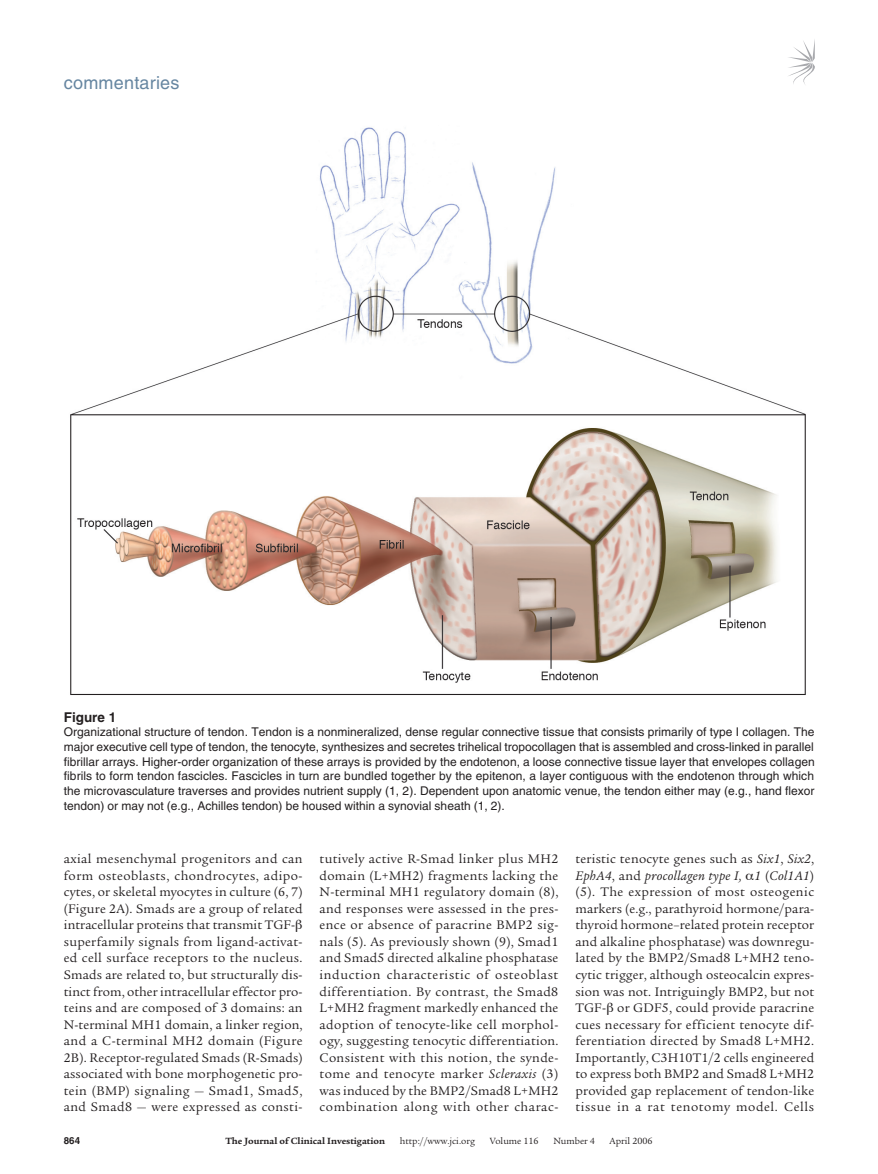
<style>
.page{position:relative;width:878px;height:1174px;background:#fff}
.page>*{position:absolute;margin:0;border:0;box-sizing:border-box;transform-origin:0 0}
.t1{font:18px "Helvetica LT Std";letter-spacing:.01em;color:#6686a1}
.t2{font:13.5px/16.5px "Legacy Serif Std";letter-spacing:.015em;color:#231f20;text-align:justify}
.t3{font:700 13.5px "Helvetica LT Std";color:#231f20}
.t4{font:12px/14.7px "Helvetica LT Std";color:#231f20;text-align:justify}
.t5{font:9.75px "Legacy Serif Std";color:#231f20}
.t6{font:700 9.75px "Legacy Serif Std";color:#231f20}
.t7{font:700 9.75px "Helvetica LT Std";color:#231f20}
.s1{font-style:italic}
</style>
<div class="page">
<svg style="left:788px;top:41px;width:26px;height:43px"></svg>
<img style="left:70px;top:127px;width:736px;height:568px">
<h1 class="t1" style="left:64px;top:72px;width:117px">commentaries</h1>
<p class="t3" style="left:64px;top:708px;width:54px">Figure 1</p>
<p class="t4" style="left:64px;top:725px;width:752px">Organizational structure of tendon. Tendon is a nonmineralized, dense regular connective tissue that consists primarily of type I collagen. The major executive cell type of tendon, the tenocyte, synthesizes and secretes trihelical tropocollagen that is assembled and cross-linked in parallel fibrillar arrays. Higher-order organization of these arrays is provided by the endotenon, a loose connective tissue layer that envelopes collagen fibrils to form tendon fascicles. Fascicles in turn are bundled together by the epitenon, a layer contiguous with the endotenon through which the microvasculature traverses and provides nutrient supply (1, 2). Dependent upon anatomic venue, the tendon either may (e.g., hand flexor tendon) or may not (e.g., Achilles tendon) be housed within a synovial sheath (1, 2).</p>
<p class="t2" style="left:64px;top:851px;width:240px;text-align:left">axial mesenchymal progenitors and can form osteoblasts, chondrocytes, adipo&shy;cytes, or skeletal myocytes in culture (6, 7) (Figure 2A). Smads are a group of related intracellular proteins that transmit TGF&shy;superfamily signals from ligand-activat&shy;ed cell surface receptors to the nucleus.<br>Smads are related to, but structurally dis&shy;tinct from, other intracellular effector pro&shy;teins and are composed of 3 domains: an N-terminal MH1 domain, a linker region, and a C-terminal MH2 domain (Figure 2B). Receptor-regulated Smads (R-Smads) associated with bone morphogenetic pro&shy;tein (BMP) signaling — Smad1, Smad5, and Smad8 — were expressed as consti-</p>
<p class="t2" style="left:319px;top:851px;width:240px">tutively active R-Smad linker plus MH2 domain (L+MH2) fragments lacking the N-terminal MH1 regulatory domain (8), and responses were assessed in the pres&shy;ence or absence of paracrine BMP2 sig&shy;nals (5). As previously shown (9), Smad1 and Smad5 directed alkaline phosphatase induction characteristic of osteoblast differentiation. By contrast, the Smad8<br>L+MH2 fragment markedly enhanced the adoption of tenocyte-like cell morphol&shy;ogy, suggesting tenocytic differentiation.<br>Consistent with this notion, the synde&shy;tome and tenocyte marker <span class="s1">Scleraxis</span> (3) was induced by the BMP2/Smad8 L+MH2 combination along with other charac-</p>
<p class="t2" style="left:575px;top:851px;width:240px">teristic tenocyte genes such as <span class="s1">Six1</span>, <span class="s1">Six2</span>, <span class="s1">EphA4</span>, and <span class="s1">procollagen type I, 1</span> (<span class="s1">Col1A1</span>) (5). The expression of most osteogenic markers (e.g., parathyroid hormone/para&shy;thyroid hormone–related protein receptor and alkaline phosphatase) was downregu&shy;lated by the BMP2/Smad8 L+MH2 teno&shy;cytic trigger, although osteocalcin expres&shy;sion was not. Intriguingly BMP2, but not TGF- or GDF5, could provide paracrine cues necessary for efficient tenocyte dif&shy;ferentiation directed by Smad8 L+MH2.<br>Importantly, C3H10T1/2 cells engineered to express both BMP2 and Smad8 L+MH2 provided gap replacement of tendon-like tissue in a rat tenotomy model. Cells</p>
<p class="t7" style="left:64px;top:1134px;width:18px">864</p>
<p class="t6" style="left:225px;top:1135px;width:161px">The Journal of Clinical Investigation</p>
<p class="t5" style="left:400px;top:1135px;width:77px">http://www.jci.org</p>
<p class="t5" style="left:489px;top:1135px;width:50px">Volume 116</p>
<p class="t5" style="left:553px;top:1135px;width:43px">Number 4</p>
<p class="t5" style="left:609px;top:1135px;width:44px">April 2006</p>
</div>
